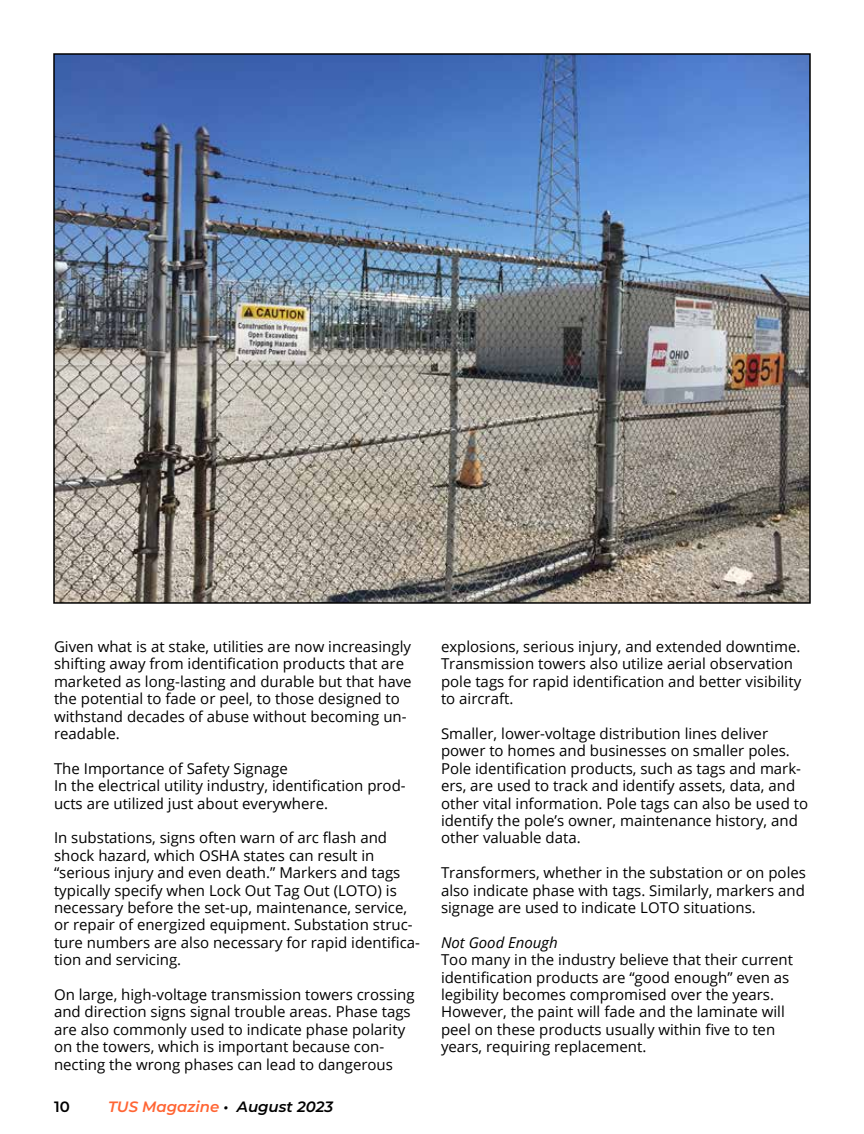
<style>
.page{position:relative;width:864px;height:1134px;background:#fff}
.page>*{position:absolute;margin:0;border:0;box-sizing:border-box;transform-origin:0 0}
.t1{font:15px/17.4px "Open Sans";color:#000}
.t2{font:italic 600 15px "Montserrat";color:#ff6534}
.t3{font:italic 15px "Open Sans";color:#000}
.t4{font:600 15px "Montserrat";color:#000}
.s1{color:#000}
</style>
<div class="page">
<img style="left:56px;top:56px;width:752px;height:545px">
<p class="t1" style="left:54px;top:637px;width:359px">Given what is at stake, utilities are now increasingly shifting away from identification products that are marketed as long-lasting and durable but that have the potential to fade or peel, to those designed to withstand decades of abuse without becoming un&shy;readable.</p>
<p class="t1" style="left:54px;top:759px;width:353px">The Importance of Safety Signage<br>In the electrical utility industry, identification prod&shy;ucts are utilized just about everywhere.</p>
<p class="t1" style="left:54px;top:829px;width:368px">In substations, signs often warn of arc flash and shock hazard, which OSHA states can result in “serious injury and even death.” Markers and tags typically specify when Lock Out Tag Out (LOTO) is necessary before the set-up, maintenance, service, or repair of energized equipment. Substation struc&shy;ture numbers are also necessary for rapid identifica&shy;tion and servicing.</p>
<p class="t1" style="left:54px;top:985px;width:362px">On large, high-voltage transmission towers crossing and direction signs signal trouble areas. Phase tags are also commonly used to indicate phase polarity on the towers, which is important because con&shy;necting the wrong phases can lead to dangerous</p>
<p class="t4" style="left:54px;top:1096px;width:17px">10</p>
<p class="t2" style="left:108px;top:1096px;width:227px">TUS Magazine <span class="s1">• August 2023</span></p>
<p class="t1" style="left:441px;top:637px;width:362px">explosions, serious injury, and extended downtime.<br>Transmission towers also utilize aerial observation pole tags for rapid identification and better visibility to aircraft.</p>
<p class="t1" style="left:441px;top:724px;width:369px">Smaller, lower-voltage distribution lines deliver power to homes and businesses on smaller poles.<br>Pole identification products, such as tags and mark&shy;ers, are used to track and identify assets, data, and other vital information. Pole tags can also be used to identify the pole’s owner, maintenance history, and other valuable data.</p>
<p class="t1" style="left:441px;top:864px;width:367px;text-align:justify">Transformers, whether in the substation or on poles also indicate phase with tags. Similarly, markers and signage are used to indicate LOTO situations.</p>
<p class="t3" style="left:441px;top:932px;width:118px">Not Good Enough</p>
<p class="t1" style="left:441px;top:951px;width:354px">Too many in the industry believe that their current identification products are “good enough” even as legibility becomes compromised over the years.<br>However, the paint will fade and the laminate will peel on these products usually within five to ten years, requiring replacement.</p>
</div>
